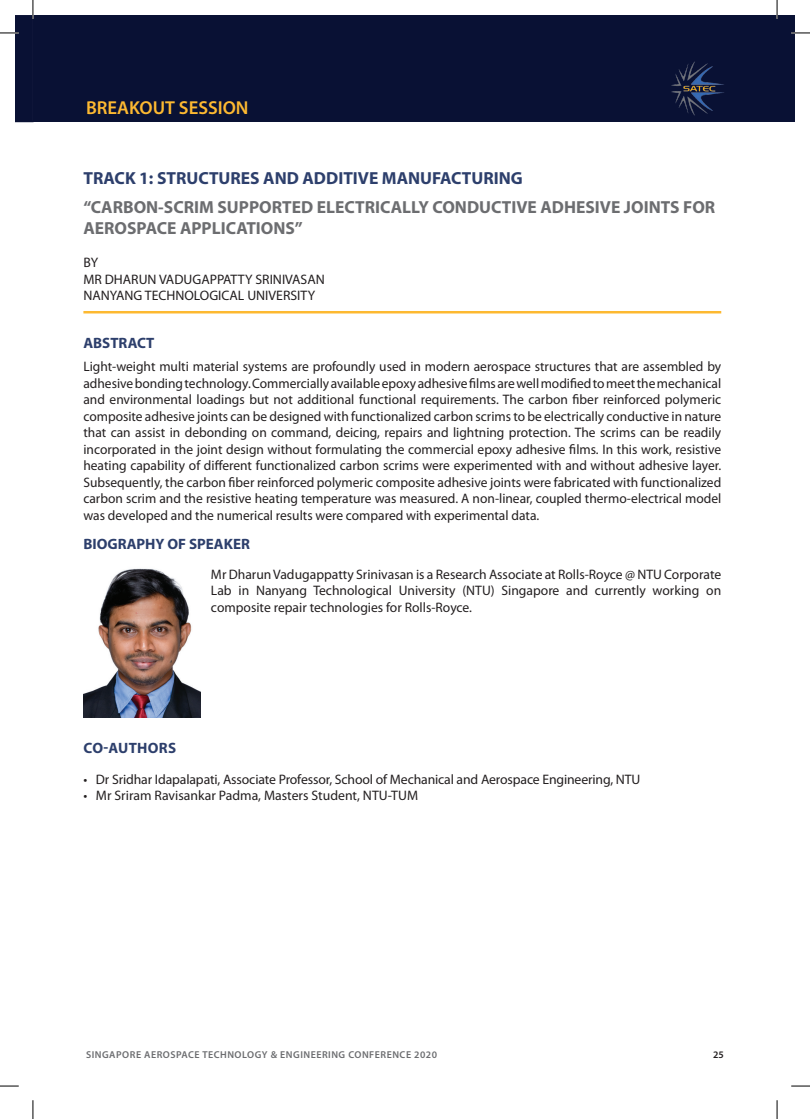
<style>
.page{position:relative;width:810px;height:1119px;background:#fff}
.page>*{position:absolute;margin:0;border:0;box-sizing:border-box;transform-origin:0 0}
.t1{font:600 18.75px "Myriad Pro";color:#fdb931}
.t2{font:700 17.5px/21px "Myriad Pro";color:#6c6d70}
.t3{font:700 17.5px "Myriad Pro";color:#2d3f6c}
.t4{font:700 15px "Myriad Pro";color:#2d3f6c}
.t5{font:700 15px "Myriad Pro";letter-spacing:.02em;color:#2d3f6c}
.t6{font:13.75px/16.5px "Myriad Pro";color:#231f20;text-align:justify}
.t7{font:600 10px "Myriad Pro";letter-spacing:.05em;color:#6c6d70}
.t8{font:600 10px "Myriad Pro";color:#231f20}
</style>
<div class="page">
<hr style="left:83px;top:311px;width:638px;height:2px;background:#fdb931">
<img style="left:83px;top:568px;width:117px;height:149px">
<div style="left:33px;top:15px;width:762px;height:107px;background:#091134"></div>
<img style="left:671px;top:61px;width:53px;height:55px">
<svg style="left:791px;top:32px;width:19px;height:2px"></svg>
<svg style="left:0;top:1085px;width:19px;height:1px"></svg>
<svg style="left:791px;top:1085px;width:19px;height:1px"></svg>
<svg style="left:0;top:0;width:34px;height:122px"></svg>
<svg style="left:32px;top:1100px;width:2px;height:18px"></svg>
<svg style="left:776px;top:0;width:2px;height:19px"></svg>
<svg style="left:776px;top:1100px;width:2px;height:18px"></svg>
<h1 class="t1" style="left:86px;top:96px;width:164px">BREAKOUT SESSION</h1>
<p class="t3" style="left:83px;top:166px;width:441px">TRACK 1: STRUCTURES AND ADDITIVE MANUFACTURING</p>
<p class="t2" style="left:83px;top:196px;width:633px">“CARBON-SCRIM SUPPORTED ELECTRICALLY CONDUCTIVE ADHESIVE JOINTS FOR<br>AEROSPACE APPLICATIONS”</p>
<p class="t6" style="left:83px;top:255px;width:243px;text-align:left">BY<br>MR DHARUN VADUGAPPATTY SRINIVASAN<br>NANYANG TECHNOLOGICAL UNIVERSITY</p>
<p class="t4" style="left:83px;top:332px;width:73px">ABSTRACT</p>
<p class="t6" style="left:83px;top:358px;width:639px">Light-weight multi material systems are profoundly used in modern aerospace structures that are assembled by adhesive bonding technology. Commercially available epoxy adhesive films are well modified to meet the mechanical and environmental loadings but not additional functional requirements. The carbon fiber reinforced polymeric composite adhesive joints can be designed with functionalized carbon scrims to be electrically conductive in nature that can assist in debonding on command, deicing, repairs and lightning protection. The scrims can be readily incorporated in the joint design without formulating the commercial epoxy adhesive films. In this work, resistive heating capability of different functionalized carbon scrims were experimented with and without adhesive layer.<br>Subsequently, the carbon fiber reinforced polymeric composite adhesive joints were fabricated with functionalized carbon scrim and the resistive heating temperature was measured. A non-linear, coupled thermo-electrical model was developed and the numerical results were compared with experimental data.</p>
<p class="t4" style="left:83px;top:534px;width:168px">BIOGRAPHY OF SPEAKER</p>
<p class="t6" style="left:211px;top:566px;width:512px">Mr Dharun Vadugappatty Srinivasan is a Research Associate at Rolls-Royce @ NTU Corporate Lab in Nanyang Technological University (NTU) Singapore and currently working on composite repair technologies for Rolls-Royce.</p>
<p class="t5" style="left:84px;top:738px;width:94px">CO-AUTHORS</p>
<p class="t6" style="left:83px;top:771px;width:559px">• Dr Sridhar Idapalapati, Associate Professor, School of Mechanical and Aerospace Engineering, NTU</p>
<p class="t6" style="left:83px;top:787px;width:336px">• Mr Sriram Ravisankar Padma, Masters Student, NTU-TUM</p>
<p class="t7" style="left:86px;top:1048px;width:353px">SINGAPORE AEROSPACE TECHNOLOGY &amp; ENGINEERING CONFERENCE 2020</p>
<p class="t8" style="left:713px;top:1048px;width:12px">25</p>
</div>
